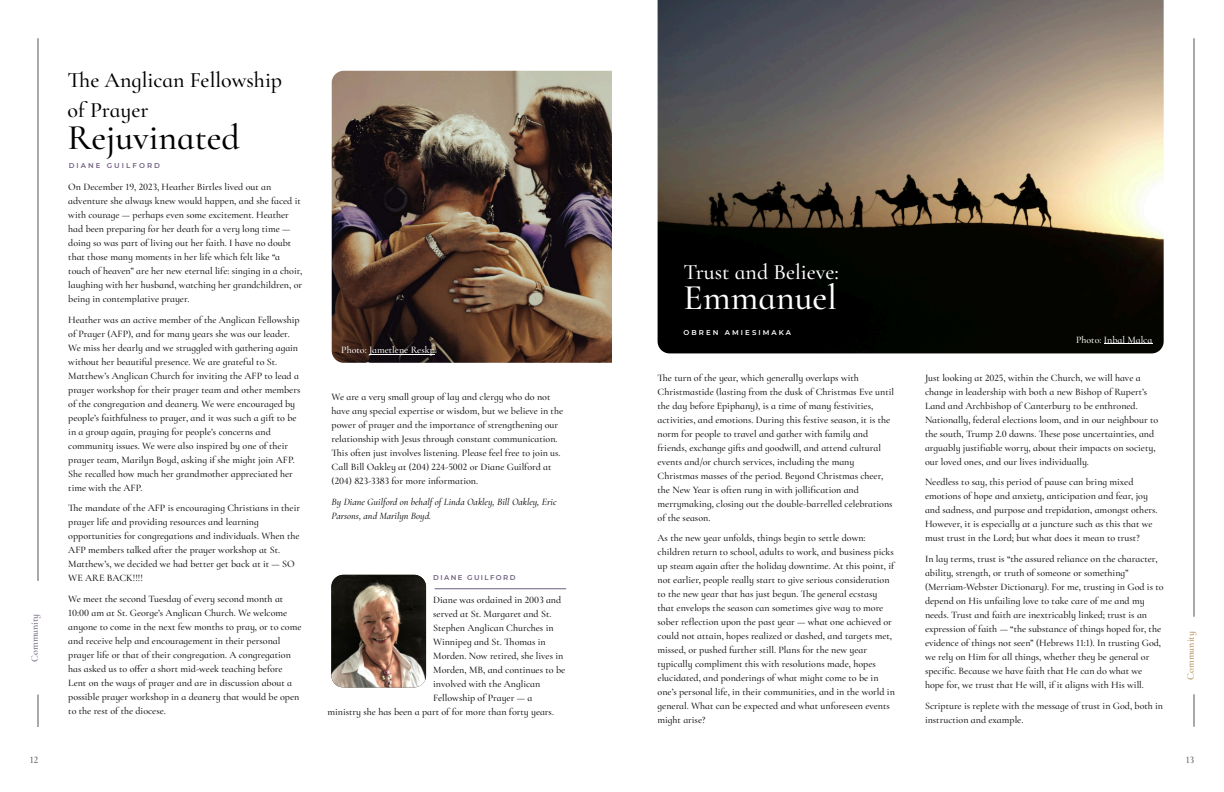
<style>
.page{position:relative;width:1224px;height:792px;background:#fff}
.page>*{position:absolute;margin:0;border:0;box-sizing:border-box;transform-origin:0 0}
.t1{font:500 36px "Cormorant Infant";color:#000001}
.t2{font:500 36px "Cormorant Infant";color:#fff}
.t3{font:500 22px/30px "Cormorant Infant";color:#000}
.t4{font:500 22px "Cormorant Infant";color:#fff}
.t5{font:500 10px/14px "Cormorant Infant";color:#131316}
.t6{font:italic 500 10px/14px "Cormorant Infant";color:#131316}
.t7{font:500 10px "Cormorant Infant";color:#fff}
.t8{font:500 10px "Cormorant Infant";color:#6e5f80}
.t9{font:500 10px "Cormorant Infant";color:#b38856}
.t10{font:500 10px "Cormorant Infant";color:#535353}
.t11{font:600 7px "Montserrat";letter-spacing:.3em;color:#fff}
.t12{font:600 7px "Montserrat";letter-spacing:.2em;color:#6e5f80}
.t13{font:600 7px "Montserrat";letter-spacing:.3em;color:#6e5f80}
</style>
<div class="page">
<hr style="left:38px;top:695px;width:1px;height:32px;background:#535353">
<hr style="left:38px;top:38px;width:1px;height:543px;background:#535353">
<hr style="left:435px;top:589px;width:131px;height:1px;background:#6e5f80">
<img style="left:331px;top:575px;width:95px;height:112px;border-radius:12px">
<img style="left:332px;top:71px;width:280px;height:292px">
<hr style="left:369px;top:354px;width:66px;height:1px;background:#fff">
<img style="left:658px;top:0;width:506px;height:353px">
<hr style="left:1194px;top:38px;width:1px;height:579px;background:#535353">
<hr style="left:1194px;top:694px;width:1px;height:33px;background:#535353">
<hr style="left:1104px;top:344px;width:48px;height:1px;background:#fff">
<p class="t8" style="left:29px;top:662px;width:50px;rotate:-90deg">Community</p>
<h2 class="t3" style="left:68px;top:65px;width:216px">The Anglican Fellowship of Prayer</h2>
<h1 class="t1" style="left:68px;top:115px;width:174px">Rejuvinated</h1>
<p class="t13" style="left:69px;top:161px;width:93px">DIANE GUILFORD</p>
<p class="t5" style="left:68px;top:180px;width:236px">On December 19, 2023, Heather Birtles lived out an adventure she always knew would happen, and she faced it with courage — perhaps even some excitement. Heather had been preparing for her death for a very long time — doing so was part of living out her faith. I have no doubt that those many moments in her life which felt like “a touch of heaven” are her new eternal life: singing in a choir, laughing with her husband, watching her grandchildren, or being in contemplative prayer.</p>
<p class="t5" style="left:68px;top:312px;width:234px">Heather was an active member of the Anglican Fellowship of Prayer (AFP), and for many years she was our leader.<br>We miss her dearly and we struggled with gathering again without her beautiful presence. We are grateful to St.<br>Matthew’s Anglican Church for inviting the AFP to lead a prayer workshop for their prayer team and other members of the congregation and deanery. We were encouraged by people’s faithfulness to prayer, and it was such a gift to be in a group again, praying for people’s concerns and community issues. We were also inspired by one of their prayer team, Marilyn Boyd, asking if she might join AFP.<br>She recalled how much her grandmother appreciated her time with the AFP.</p>
<p class="t5" style="left:68px;top:501px;width:233px">The mandate of the AFP is encouraging Christians in their prayer life and providing resources and learning opportunities for congregations and individuals. When the AFP members talked after the prayer workshop at St.<br>Matthew’s, we decided we had better get back at it — SO WE ARE BACK!!!!</p>
<p class="t5" style="left:68px;top:592px;width:235px">We meet the second Tuesday of every second month at 10:00 am at St. George’s Anglican Church. We welcome anyone to come in the next few months to pray, or to come and receive help and encouragement in their personal prayer life or that of their congregation. A congregation has asked us to offer a short mid-week teaching before Lent on the ways of prayer and are in discussion about a possible prayer workshop in a deanery that would be open to the rest of the diocese.</p>
<p class="t7" style="left:341px;top:344px;width:95px">Photo: Jametlene Reskp</p>
<p class="t5" style="left:332px;top:390px;width:233px">We are a very small group of lay and clergy who do not have any special expertise or wisdom, but we believe in the power of prayer and the importance of strengthening our relationship with Jesus through constant communication.<br>This often just involves listening. Please feel free to join us.<br>Call Bill Oakley at (204) 224-5002 or Diane Guilford at (204) 823-3383 for more information.</p>
<p class="t6" style="left:332px;top:494px;width:226px">By Diane Guilford on behalf of Linda Oakley, Bill Oakley, Eric<br>Parsons, and Marilyn Boyd.</p>
<p class="t12" style="left:433px;top:573px;width:84px">DIANE GUILFORD</p>
<p class="t5" style="left:433px;top:593px;width:129px">Diane was ordained in 2003 and</p>
<p class="t5" style="left:433px;top:607px;width:120px">served at St. Margaret and St.</p>
<p class="t5" style="left:433px;top:621px;width:122px">Stephen Anglican Churches in</p>
<p class="t5" style="left:433px;top:635px;width:114px">Winnipeg and St. Thomas in</p>
<p class="t5" style="left:433px;top:649px;width:132px">Morden. Now retired, she lives in</p>
<p class="t5" style="left:433px;top:663px;width:133px">Morden, MB, and continues to be</p>
<p class="t5" style="left:433px;top:677px;width:108px">involved with the Anglican</p>
<p class="t5" style="left:433px;top:691px;width:100px">Fellowship of Prayer — a</p>
<p class="t5" style="left:328px;top:705px;width:228px">ministry she has been a part of for more than forty years.</p>
<h2 class="t4" style="left:684px;top:259px;width:157px">Trust and Believe:</h2>
<h1 class="t2" style="left:684px;top:276px;width:155px">Emmanuel</h1>
<p class="t11" style="left:684px;top:328px;width:109px">OBREN AMIESIMAKA</p>
<p class="t5" style="left:658px;top:370px;width:238px">The turn of the year, which generally overlaps with Christmastide (lasting from the dusk of Christmas Eve until the day before Epiphany), is a time of many festivities, activities, and emotions. During this festive season, it is the norm for people to travel and gather with family and friends, exchange gifts and goodwill, and attend cultural events and/or church services, including the many Christmas masses of the period. Beyond Christmas cheer, the New Year is often rung in with jollification and merrymaking, closing out the double-barrelled celebrations of the season.</p>
<p class="t5" style="left:658px;top:531px;width:239px">As the new year unfolds, things begin to settle down: children return to school, adults to work, and business picks up steam again after the holiday downtime. At this point, if not earlier, people really start to give serious consideration to the new year that has just begun. The general ecstasy that envelops the season can sometimes give way to more sober reflection upon the past year — what one achieved or could not attain, hopes realized or dashed, and targets met, missed, or pushed further still. Plans for the new year typically compliment this with resolutions made, hopes elucidated, and ponderings of what might come to be in one’s personal life, in their communities, and in the world in general. What can be expected and what unforeseen events might arise?</p>
<p class="t7" style="left:1076px;top:333px;width:78px">Photo: Inbal Malca</p>
<p class="t5" style="left:925px;top:370px;width:235px">Just looking at 2025, within the Church, we will have a change in leadership with both a new Bishop of Rupert’s Land and Archbishop of Canterbury to be enthroned.<br>Nationally, federal elections loom, and in our neighbour to the south, Trump 2.0 dawns. These pose uncertainties, and arguably justifiable worry, about their impacts on society, our loved ones, and our lives individually.</p>
<p class="t5" style="left:925px;top:475px;width:234px">Needless to say, this period of pause can bring mixed emotions of hope and anxiety, anticipation and fear, joy and sadness, and purpose and trepidation, amongst others.<br>However, it is especially at a juncture such as this that we must trust in the Lord; but what does it mean to trust?</p>
<p class="t5" style="left:925px;top:552px;width:240px">In lay terms, trust is “the assured reliance on the character, ability, strength, or truth of someone or something” (Merriam-Webster Dictionary). For me, trusting in God is to depend on His unfailing love to take care of me and my needs. Trust and faith are inextricably linked; trust is an expression of faith — “the substance of things hoped for, the evidence of things not seen” (Hebrews 11:1). In trusting God, we rely on Him for all things, whether they be general or specific. Because we have faith that He can do what we hope for, we trust that He will, if it aligns with His will.</p>
<p class="t5" style="left:925px;top:698px;width:240px">Scripture is replete with the message of trust in God, both in instruction and example.</p>
<p class="t9" style="left:1185px;top:680px;width:50px;rotate:-90deg">Community</p>
<p class="t10" style="left:30px;top:754px;width:10px">12</p>
<p class="t10" style="left:1186px;top:754px;width:10px">13</p>
</div>
